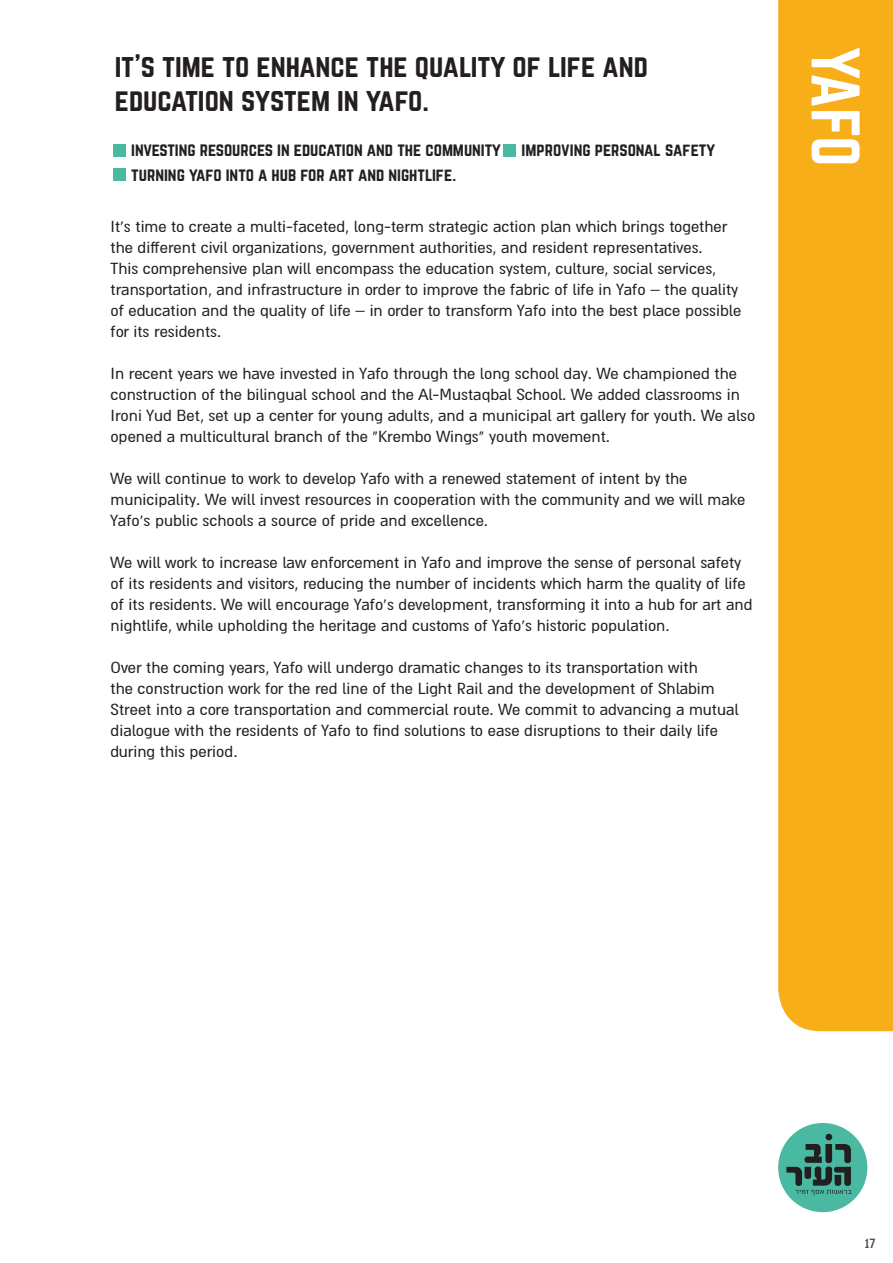
<style>
.page{position:relative;width:893px;height:1263px;background:#fff}
.page>*{position:absolute;margin:0;border:0;box-sizing:border-box;transform-origin:0 0}
.t1{font:60px "Norwester";color:#fff}
.t2{font:28.5px/34.2px "Norwester";color:#231f20}
.t3{font:18px/21px "Almoni DLAAA";color:#231f20}
.t4{font:18px "Almoni DLAAA";color:#4d4c4c}
.t5{font:16.5px/25.5px "Norwester";color:#231f20}
</style>
<div class="page">
<div style="left:778px;top:0;width:115px;height:1031px;background:#f8ae19"></div>
<div style="left:778px;top:1123px;width:89px;height:89px;background:#49baa1;border-radius:50%"></div>
<svg style="left:786px;top:1134px;width:65px;height:61px"></svg>
<div style="left:114px;top:144px;width:12px;height:12px;background:#49baa1"></div>
<div style="left:114px;top:168px;width:12px;height:13px;background:#49baa1"></div>
<div style="left:503px;top:144px;width:13px;height:12px;background:#49baa1"></div>
<h2 class="t2" style="left:115px;top:49px;width:535px">IT S’ TIME TO ENHANCE THE QUALITY OF LIFE AND<br>EDUCATION SYSTEM IN YAFO.</h2>
<p class="t5" style="left:522px;top:137px;width:195px">IMPROVING PERSONAL SAFETY</p>
<p class="t5" style="left:131px;top:137px;width:371px">INVESTING RESOURCES IN EDUCATION AND THE COMMUNITY<br>TURNING YAFO INTO A HUB FOR ART AND NIGHTLIFE.</p>
<p class="t3" style="left:111px;top:216px;width:632px">s’I t time to create a multi-faceted, long-term strategic action plan which brings together the different civil organizations, government authorities, and resident representatives.<br>This comprehensive plan will encompass the education system, culture, social services, transportation, and infrastructure in order to improve the fabric of life in Yafo – the quality of education and the quality of life – in order to transform Yafo into the best place possible for its residents.</p>
<p class="t3" style="left:111px;top:363px;width:646px">In recent years we have invested in Yafo through the long school day. We championed the construction of the bilingual school and the Al-Mustaqbal School. We added classrooms in Ironi Yud Bet, set up a center for young adults, and a municipal art gallery for youth. We also opened a multicultural branch of the “Krembo Wings” youth movement.</p>
<p class="t3" style="left:111px;top:468px;width:636px">We will continue to work to develop Yafo with a renewed statement of intent by the municipality. We will invest resources in cooperation with the community and we will make<br>Yafo s’ public schools a source of pride and excellence.</p>
<p class="t3" style="left:111px;top:552px;width:643px">We will work to increase law enforcement in Yafo and improve the sense of personal safety of its residents and visitors, reducing the number of incidents which harm the quality of life of its residents. We will encourage Yafo s’ development, transforming it into a hub for art and nightlife, while upholding the heritage and customs of Yafo s’ historic population.</p>
<p class="t3" style="left:111px;top:657px;width:630px">Over the coming years, Yafo will undergo dramatic changes to its transportation with<br>the construction work for the red line of the Light Rail and the development of Shlabim Street into a core transportation and commercial route. We commit to advancing a mutual dialogue with the residents of Yafo to find solutions to ease disruptions to their daily life during this period.</p>
<h1 class="t1" style="left:864px;top:47px;width:121px;rotate:90deg">YAFO</h1>
<p class="t4" style="left:865px;top:1233px;width:13px">17</p>
</div>
